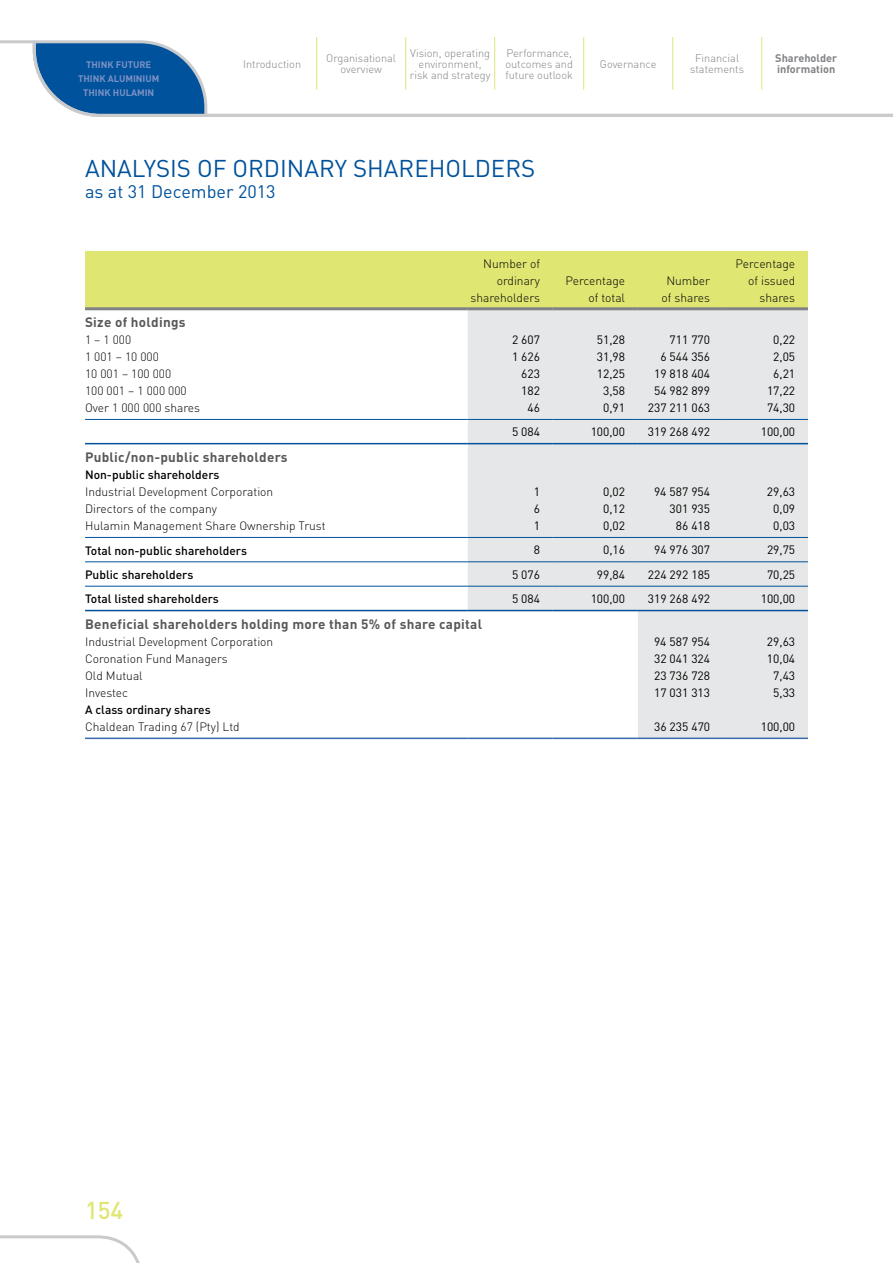
<style>
.page{position:relative;width:893px;height:1263px;background:#fff}
.page>*{position:absolute;margin:0;border:0;box-sizing:border-box;transform-origin:0 0}
.t1{font:24px "DIN";color:#00529c}
.t2{font:500 24px "DIN";color:#dfe672}
.t3{font:18px "DIN";color:#00529c}
.t4{font:700 13.5px "DIN";letter-spacing:.02em;color:#58595b}
.t5{font:300 12px "DIN";color:#000}
.t6{font:12px "DIN";color:#000}
.t7{font:500 12px "DIN";color:#000}
.t8{font:300 10.95px/10.9px "DIN";color:#808285;text-align:center}
.t9{font:700 10.95px/10.9px "DIN";color:#808285}
.t10{font:700 9.45px/13.8px "DIN";color:#7c91c4;text-align:center}
</style>
<div class="page">
<svg style="left:0;top:1235px;width:140px;height:28px"></svg>
<hr style="left:316px;top:37px;width:1px;height:53px;background:#dfe672">
<hr style="left:405px;top:37px;width:1px;height:53px;background:#dfe672">
<hr style="left:494px;top:37px;width:1px;height:53px;background:#dfe672">
<hr style="left:583px;top:37px;width:1px;height:53px;background:#dfe672">
<hr style="left:672px;top:37px;width:1px;height:53px;background:#dfe672">
<hr style="left:761px;top:37px;width:1px;height:53px;background:#dfe672">
<svg style="left:0;top:40px;width:31px;height:4px"></svg>
<div style="left:85px;top:251px;width:723px;height:56px;background:#dfe672"></div>
<svg style="left:468px;top:310px;width:340px;height:427px;background:#e8e9eb"></svg>
<hr style="left:85px;top:307px;width:383px;height:3px;background:#808285">
<hr style="left:468px;top:307px;width:85px;height:3px;background:#808285">
<hr style="left:553px;top:307px;width:85px;height:3px;background:#808285">
<hr style="left:638px;top:307px;width:85px;height:3px;background:#808285">
<hr style="left:723px;top:307px;width:85px;height:3px;background:#808285">
<hr style="left:85px;top:561px;width:383px;height:1px;background:#00529c">
<hr style="left:468px;top:561px;width:85px;height:1px;background:#00529c">
<hr style="left:553px;top:561px;width:85px;height:1px;background:#00529c">
<hr style="left:638px;top:561px;width:85px;height:1px;background:#00529c">
<hr style="left:723px;top:561px;width:85px;height:1px;background:#00529c">
<hr style="left:85px;top:586px;width:383px;height:1px;background:#00529c">
<hr style="left:468px;top:586px;width:85px;height:1px;background:#00529c">
<hr style="left:553px;top:586px;width:85px;height:1px;background:#00529c">
<hr style="left:638px;top:586px;width:85px;height:1px;background:#00529c">
<hr style="left:723px;top:586px;width:85px;height:1px;background:#00529c">
<hr style="left:85px;top:610px;width:383px;height:1px;background:#00529c">
<hr style="left:468px;top:610px;width:85px;height:1px;background:#00529c">
<hr style="left:553px;top:610px;width:85px;height:1px;background:#00529c">
<hr style="left:638px;top:610px;width:85px;height:1px;background:#00529c">
<hr style="left:723px;top:610px;width:85px;height:1px;background:#00529c">
<hr style="left:85px;top:419px;width:383px;height:1px;background:#00529c">
<hr style="left:468px;top:419px;width:85px;height:1px;background:#00529c">
<hr style="left:553px;top:419px;width:85px;height:1px;background:#00529c">
<hr style="left:638px;top:419px;width:85px;height:1px;background:#00529c">
<hr style="left:723px;top:419px;width:85px;height:1px;background:#00529c">
<hr style="left:85px;top:443px;width:383px;height:1px;background:#00529c">
<hr style="left:468px;top:443px;width:85px;height:1px;background:#00529c">
<hr style="left:553px;top:443px;width:85px;height:1px;background:#00529c">
<hr style="left:638px;top:443px;width:85px;height:1px;background:#00529c">
<hr style="left:723px;top:443px;width:85px;height:1px;background:#00529c">
<hr style="left:85px;top:737px;width:383px;height:2px;background:#3a68aa">
<hr style="left:468px;top:737px;width:85px;height:2px;background:#3a68aa">
<hr style="left:553px;top:737px;width:85px;height:2px;background:#3a68aa">
<hr style="left:638px;top:737px;width:85px;height:2px;background:#3a68aa">
<hr style="left:723px;top:737px;width:85px;height:2px;background:#3a68aa">
<hr style="left:85px;top:537px;width:383px;height:1px;background:#00529c">
<hr style="left:468px;top:537px;width:85px;height:1px;background:#00529c">
<hr style="left:553px;top:537px;width:85px;height:1px;background:#00529c">
<hr style="left:638px;top:537px;width:85px;height:1px;background:#00529c">
<hr style="left:723px;top:537px;width:85px;height:1px;background:#00529c">
<svg style="left:31px;top:38px;width:862px;height:79px"></svg>
<p class="t10" style="left:78px;top:57px;width:83px">THINK FUTURE<br>THINK ALUMINIUM<br>THINK HULAMIN</p>
<p class="t8" style="left:243px;top:58px;width:60px">Introduction</p>
<p class="t8" style="left:326px;top:53px;width:71px">Organisational overview</p>
<p class="t8" style="left:410px;top:47px;width:82px">Vision, operating environment, risk and strategy</p>
<p class="t8" style="left:505px;top:47px;width:69px;text-align:justify">Performance, outcomes and future outlook</p>
<p class="t8" style="left:600px;top:58px;width:58px">Governance</p>
<p class="t8" style="left:690px;top:53px;width:56px">Financial statements</p>
<p class="t9" style="left:775px;top:52px;width:64px">Shareholder information</p>
<h1 class="t1" style="left:85px;top:153px;width:452px">ANALYSIS OF ORDINARY SHAREHOLDERS</h1>
<h2 class="t3" style="left:85px;top:181px;width:192px">as at 31 December 2013</h2>
<p class="t5" style="left:483px;top:256px;width:58px">Number of</p>
<p class="t5" style="left:735px;top:256px;width:61px">Percentage</p>
<p class="t5" style="left:497px;top:273px;width:45px">ordinary</p>
<p class="t5" style="left:565px;top:273px;width:61px">Percentage</p>
<p class="t5" style="left:666px;top:273px;width:45px">Number</p>
<p class="t5" style="left:748px;top:273px;width:49px">of issued</p>
<p class="t5" style="left:470px;top:290px;width:71px">shareholders</p>
<p class="t5" style="left:588px;top:290px;width:38px">of total</p>
<p class="t5" style="left:661px;top:290px;width:50px">of shares</p>
<p class="t5" style="left:760px;top:290px;width:37px">shares</p>
<p class="t4" style="left:85px;top:314px;width:102px">Size of holdings</p>
<p class="t5" style="left:85px;top:332px;width:48px">1 – 1 000</p>
<p class="t6" style="left:512px;top:332px;width:30px">2 607</p>
<p class="t6" style="left:597px;top:332px;width:30px">51,28</p>
<p class="t6" style="left:670px;top:332px;width:42px">711 770</p>
<p class="t6" style="left:773px;top:332px;width:23px">0,22</p>
<p class="t5" style="left:85px;top:349px;width:75px">1 001 – 10 000</p>
<p class="t6" style="left:512px;top:349px;width:30px">1 626</p>
<p class="t6" style="left:597px;top:349px;width:30px">31,98</p>
<p class="t6" style="left:660px;top:349px;width:51px">6 544 356</p>
<p class="t6" style="left:773px;top:349px;width:23px">2,05</p>
<p class="t5" style="left:85px;top:366px;width:88px">10 001 – 100 000</p>
<p class="t6" style="left:521px;top:366px;width:20px">623</p>
<p class="t6" style="left:597px;top:366px;width:30px">12,25</p>
<p class="t6" style="left:654px;top:366px;width:58px">19 818 404</p>
<p class="t6" style="left:773px;top:366px;width:23px">6,21</p>
<p class="t5" style="left:85px;top:383px;width:103px">100 001 – 1 000 000</p>
<p class="t6" style="left:521px;top:383px;width:20px">182</p>
<p class="t6" style="left:603px;top:383px;width:23px">3,58</p>
<p class="t6" style="left:654px;top:383px;width:58px">54 982 899</p>
<p class="t6" style="left:767px;top:383px;width:30px">17,22</p>
<p class="t5" style="left:85px;top:400px;width:117px">Over 1 000 000 shares</p>
<p class="t6" style="left:528px;top:400px;width:14px">46</p>
<p class="t6" style="left:603px;top:400px;width:23px">0,91</p>
<p class="t6" style="left:648px;top:400px;width:64px">237 211 063</p>
<p class="t6" style="left:767px;top:400px;width:30px">74,30</p>
<p class="t6" style="left:512px;top:425px;width:30px">5 084</p>
<p class="t6" style="left:591px;top:425px;width:36px">100,00</p>
<p class="t6" style="left:648px;top:425px;width:64px">319 268 492</p>
<p class="t6" style="left:761px;top:425px;width:36px">100,00</p>
<p class="t4" style="left:85px;top:448px;width:204px">Public/non-public shareholders</p>
<p class="t7" style="left:85px;top:467px;width:136px">Non-public shareholders</p>
<p class="t5" style="left:85px;top:484px;width:190px">Industrial Development Corporation</p>
<p class="t6" style="left:534px;top:484px;width:8px">1</p>
<p class="t6" style="left:603px;top:484px;width:23px">0,02</p>
<p class="t6" style="left:654px;top:484px;width:58px">94 587 954</p>
<p class="t6" style="left:767px;top:484px;width:30px">29,63</p>
<p class="t5" style="left:85px;top:501px;width:133px">Directors of the company</p>
<p class="t6" style="left:534px;top:501px;width:8px">6</p>
<p class="t6" style="left:603px;top:501px;width:23px">0,12</p>
<p class="t6" style="left:670px;top:501px;width:42px">301 935</p>
<p class="t6" style="left:773px;top:501px;width:23px">0,09</p>
<p class="t5" style="left:85px;top:518px;width:242px">Hulamin Management Share Ownership Trust</p>
<p class="t6" style="left:534px;top:518px;width:8px">1</p>
<p class="t6" style="left:603px;top:518px;width:23px">0,02</p>
<p class="t6" style="left:676px;top:518px;width:36px">86 418</p>
<p class="t6" style="left:773px;top:518px;width:23px">0,03</p>
<p class="t7" style="left:85px;top:542px;width:163px">Total non-public shareholders</p>
<p class="t6" style="left:534px;top:543px;width:8px">8</p>
<p class="t6" style="left:603px;top:543px;width:23px">0,16</p>
<p class="t6" style="left:654px;top:543px;width:58px">94 976 307</p>
<p class="t6" style="left:767px;top:543px;width:30px">29,75</p>
<p class="t7" style="left:85px;top:567px;width:110px">Public shareholders</p>
<p class="t6" style="left:512px;top:567px;width:30px">5 076</p>
<p class="t6" style="left:597px;top:567px;width:30px">99,84</p>
<p class="t6" style="left:648px;top:567px;width:64px">224 292 185</p>
<p class="t6" style="left:767px;top:567px;width:30px">70,25</p>
<p class="t7" style="left:85px;top:591px;width:135px">Total listed shareholders</p>
<p class="t6" style="left:512px;top:591px;width:30px">5 084</p>
<p class="t6" style="left:591px;top:591px;width:36px">100,00</p>
<p class="t6" style="left:648px;top:591px;width:64px">319 268 492</p>
<p class="t6" style="left:761px;top:591px;width:36px">100,00</p>
<p class="t4" style="left:85px;top:615px;width:398px">Beneficial shareholders holding more than 5% of share capital</p>
<p class="t5" style="left:85px;top:634px;width:190px">Industrial Development Corporation</p>
<p class="t6" style="left:654px;top:634px;width:58px">94 587 954</p>
<p class="t6" style="left:767px;top:634px;width:30px">29,63</p>
<p class="t5" style="left:85px;top:651px;width:144px">Coronation Fund Managers</p>
<p class="t6" style="left:654px;top:651px;width:58px">32 041 324</p>
<p class="t6" style="left:767px;top:651px;width:30px">10,04</p>
<p class="t5" style="left:85px;top:668px;width:59px">Old Mutual</p>
<p class="t6" style="left:654px;top:668px;width:58px">23 736 728</p>
<p class="t6" style="left:773px;top:668px;width:23px">7,43</p>
<p class="t5" style="left:85px;top:685px;width:45px">Investec</p>
<p class="t6" style="left:654px;top:685px;width:58px">17 031 313</p>
<p class="t6" style="left:773px;top:685px;width:23px">5,33</p>
<p class="t7" style="left:85px;top:702px;width:127px">A class ordinary shares</p>
<p class="t5" style="left:85px;top:719px;width:156px">Chaldean Trading 67 (Pty) Ltd</p>
<p class="t6" style="left:654px;top:719px;width:58px">36 235 470</p>
<p class="t6" style="left:761px;top:719px;width:36px">100,00</p>
<h1 class="t2" style="left:85px;top:1195px;width:40px">154</h1>
</div>
